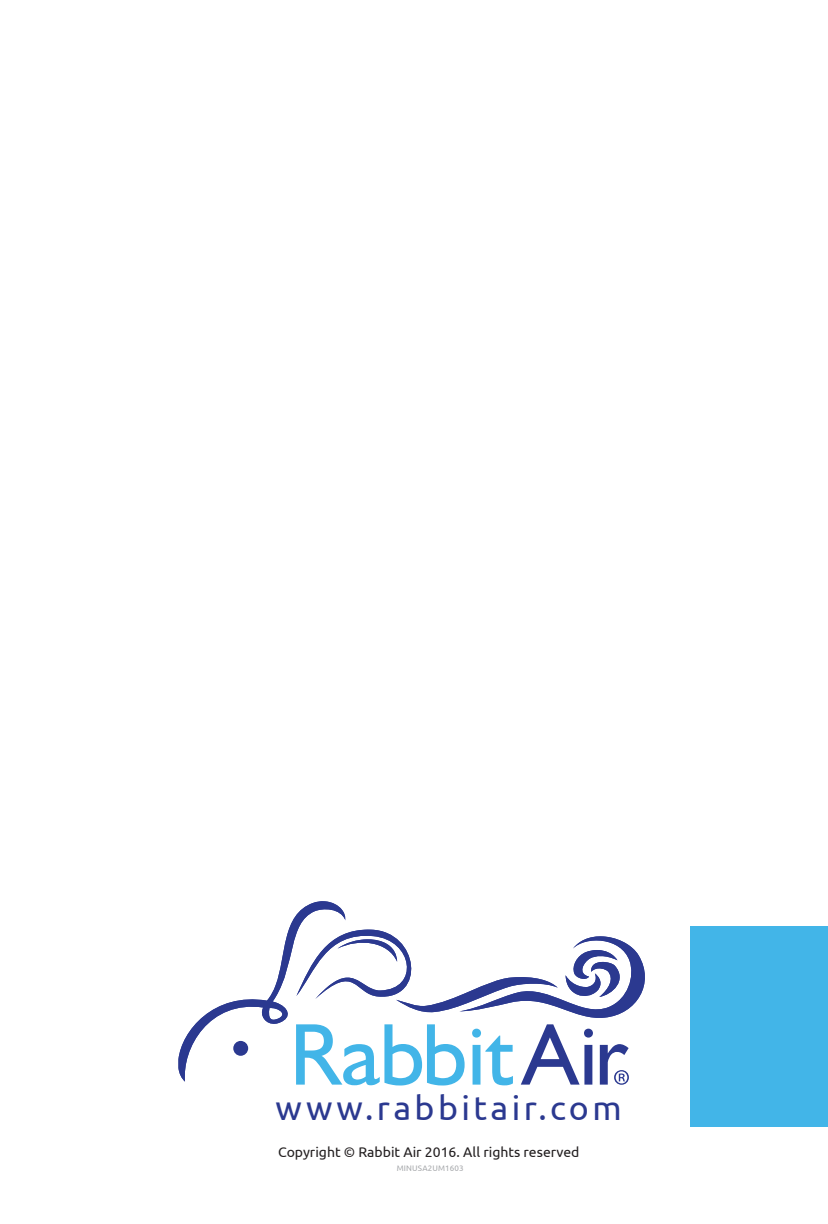
<style>
.page{position:relative;width:828px;height:1224px;background:#fff}
.page>*{position:absolute;margin:0;border:0;box-sizing:border-box;transform-origin:0 0}
.t1{font:34px "Ubuntu";letter-spacing:.1em;color:#2b3990}
.t2{font:14px "Ubuntu";color:#231f20}
.t3{font:8px "Ubuntu";letter-spacing:.02em;color:#a7a9ac}
</style>
<div class="page">
<div style="left:690px;top:926px;width:138px;height:201px;background:#42b5e8"></div>
<svg style="left:178px;top:901px;width:467px;height:185px"></svg>
<p class="t1" style="left:276px;top:1088px;width:347px">www.rabbitair.com</p>
<p class="t2" style="left:278px;top:1143px;width:303px">Copyright © Rabbit Air 2016. All rights reserved</p>
<p class="t3" style="left:397px;top:1163px;width:68px">MINUSA2UM1603</p>
</div>
